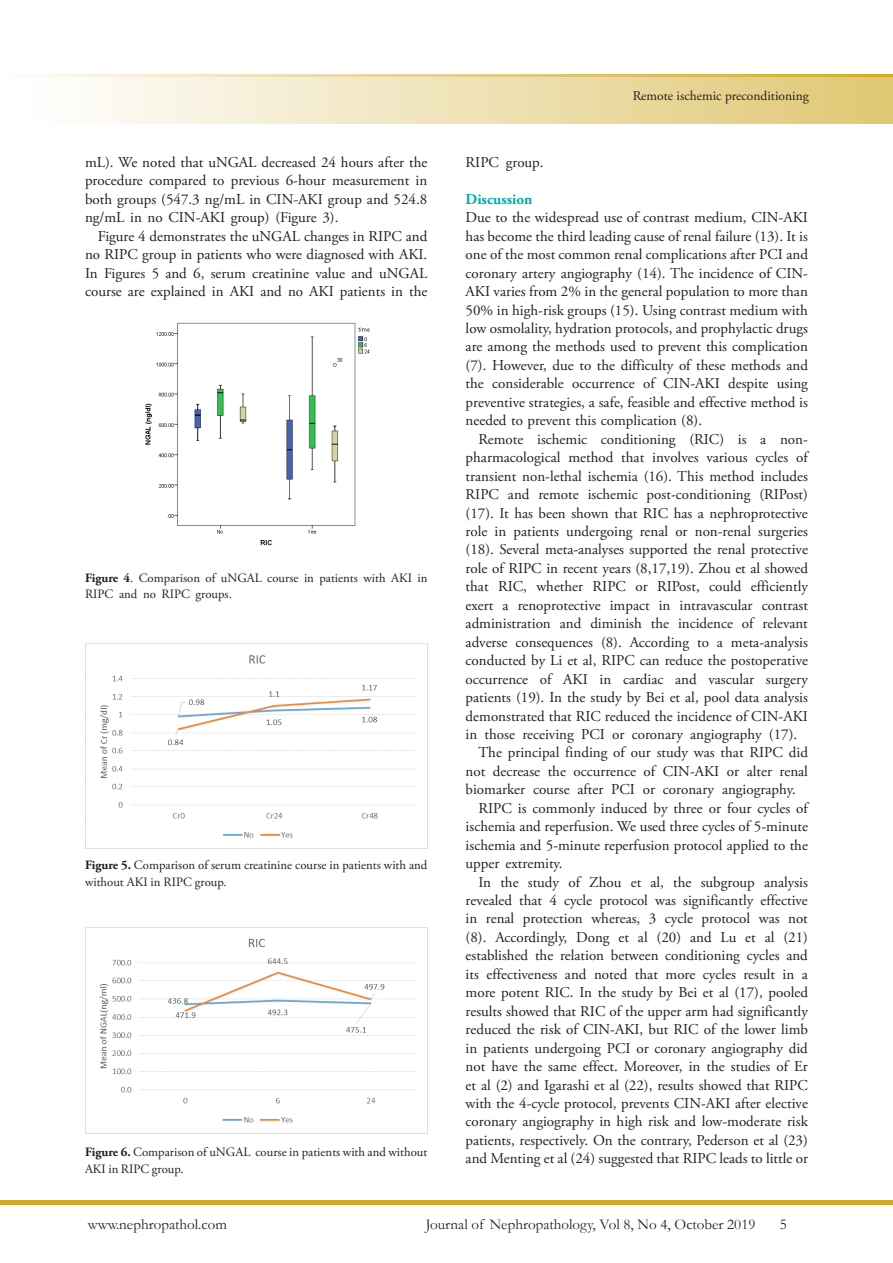
<style>
.page{position:relative;width:893px;height:1263px;background:#fff}
.page>*{position:absolute;margin:0;border:0;box-sizing:border-box;transform-origin:0 0}
.t1{font:15px/18.5px "Adobe Garamond Pro";color:#231f20;text-align:justify}
.t2{font:15px "Garamond";color:#231f20}
.t3{font:700 15px "Adobe Garamond Pro";color:#00aaad}
.t4{font:13.5px "Adobe Garamond Pro";color:#231f20}
.t5{font:12.75px/16.5px "Adobe Garamond Pro";color:#231f20}
.s1{font-weight:700}
</style>
<div class="page">
<hr style="left:0;top:1200px;width:893px;height:4px;background:#d1ab2a">
<div style="left:0;top:77px;width:893px;height:46px;background:linear-gradient(to right,#fff,#e0c773)"></div>
<svg style="left:32px;top:75px;width:861px;height:2px"></svg>
<img style="left:145px;top:322px;width:225px;height:224px">
<img style="left:85px;top:643px;width:342px;height:206px">
<img style="left:85px;top:927px;width:342px;height:206px">
<p class="t1" style="left:85px;top:153px;width:344px">mL). We noted that uNGAL decreased 24 hours after the procedure compared to previous 6-hour measurement in both groups (547.3 ng/mL in CIN-AKI group and 524.8 ng/mL in no CIN-AKI group) (Figure 3).</p>
<p class="t1" style="left:85px;top:227px;width:344px;text-indent:13px">Figure 4 demonstrates the uNGAL changes in RIPC and no RIPC group in patients who were diagnosed with AKI.<br>In Figures 5 and 6, serum creatinine value and uNGAL course are explained in AKI and no AKI patients in the</p>
<p class="t5" style="left:85px;top:570px;width:344px"><span class="s1">Figure 4</span>. Comparison of uNGAL course in patients with AKI in<br>RIPC and no RIPC groups.</p>
<p class="t5" style="left:85px;top:857px;width:344px"><span class="s1">Figure 5.</span> Comparison of serum creatinine course in patients with and without AKI in RIPC group.</p>
<p class="t5" style="left:85px;top:1144px;width:344px"><span class="s1">Figure 6.</span> Comparison of uNGAL course in patients with and without<br>AKI in RIPC group.</p>
<p class="t4" style="left:633px;top:88px;width:178px">Remote ischemic preconditioning</p>
<p class="t1" style="left:466px;top:153px;width:79px">RIPC group.</p>
<p class="t3" style="left:466px;top:190px;width:68px">Discussion</p>
<p class="t1" style="left:466px;top:209px;width:344px">Due to the widespread use of contrast medium, CIN-AKI has become the third leading cause of renal failure (13). It is one of the most common renal complications after PCI and coronary artery angiography (14). The incidence of CIN-AKI varies from 2% in the general population to more than 50% in high-risk groups (15). Using contrast medium with low osmolality, hydration protocols, and prophylactic drugs are among the methods used to prevent this complication (7). However, due to the difficulty of these methods and the considerable occurrence of CIN-AKI despite using preventive strategies, a safe, feasible and effective method is needed to prevent this complication (8).</p>
<p class="t1" style="left:466px;top:430px;width:344px;text-indent:13px">Remote ischemic conditioning (RIC) is a non&shy;pharmacological method that involves various cycles of transient non-lethal ischemia (16). This method includes RIPC and remote ischemic post-conditioning (RIPost) (17). It has been shown that RIC has a nephroprotective role in patients undergoing renal or non-renal surgeries (18). Several meta-analyses supported the renal protective role of RIPC in recent years (8,17,19). Zhou et al showed that RIC, whether RIPC or RIPost, could efficiently exert a renoprotective impact in intravascular contrast administration and diminish the incidence of relevant adverse consequences (8). According to a meta-analysis conducted by Li et al, RIPC can reduce the postoperative occurrence of AKI in cardiac and vascular surgery patients (19). In the study by Bei et al, pool data analysis demonstrated that RIC reduced the incidence of CIN-AKI in those receiving PCI or coronary angiography (17).</p>
<p class="t1" style="left:466px;top:744px;width:344px;text-indent:13px">The principal finding of our study was that RIPC did not decrease the occurrence of CIN-AKI or alter renal biomarker course after PCI or coronary angiography.</p>
<p class="t1" style="left:466px;top:799px;width:344px;text-indent:13px">RIPC is commonly induced by three or four cycles of ischemia and reperfusion. We used three cycles of 5-minute ischemia and 5-minute reperfusion protocol applied to the upper extremity.</p>
<p class="t1" style="left:466px;top:873px;width:344px;text-indent:13px">In the study of Zhou et al, the subgroup analysis revealed that 4 cycle protocol was significantly effective in renal protection whereas, 3 cycle protocol was not (8). Accordingly, Dong et al (20) and Lu et al (21) established the relation between conditioning cycles and its effectiveness and noted that more cycles result in a more potent RIC. In the study by Bei et al (17), pooled results showed that RIC of the upper arm had significantly reduced the risk of CIN-AKI, but RIC of the lower limb in patients undergoing PCI or coronary angiography did not have the same effect. Moreover, in the studies of Er et al (2) and Igarashi et al (22), results showed that RIPC with the 4-cycle protocol, prevents CIN-AKI after elective coronary angiography in high risk and low-moderate risk patients, respectively. On the contrary, Pederson et al (23) and Menting et al (24) suggested that RIPC leads to little or</p>
<p class="t2" style="left:88px;top:1214px;width:141px">www.nephropathol.com</p>
<p class="t2" style="left:426px;top:1214px;width:331px">Journal of Nephropathology, Vol 8, No 4, October 2019</p>
<p class="t2" style="left:780px;top:1214px;width:9px">5</p>
</div>
